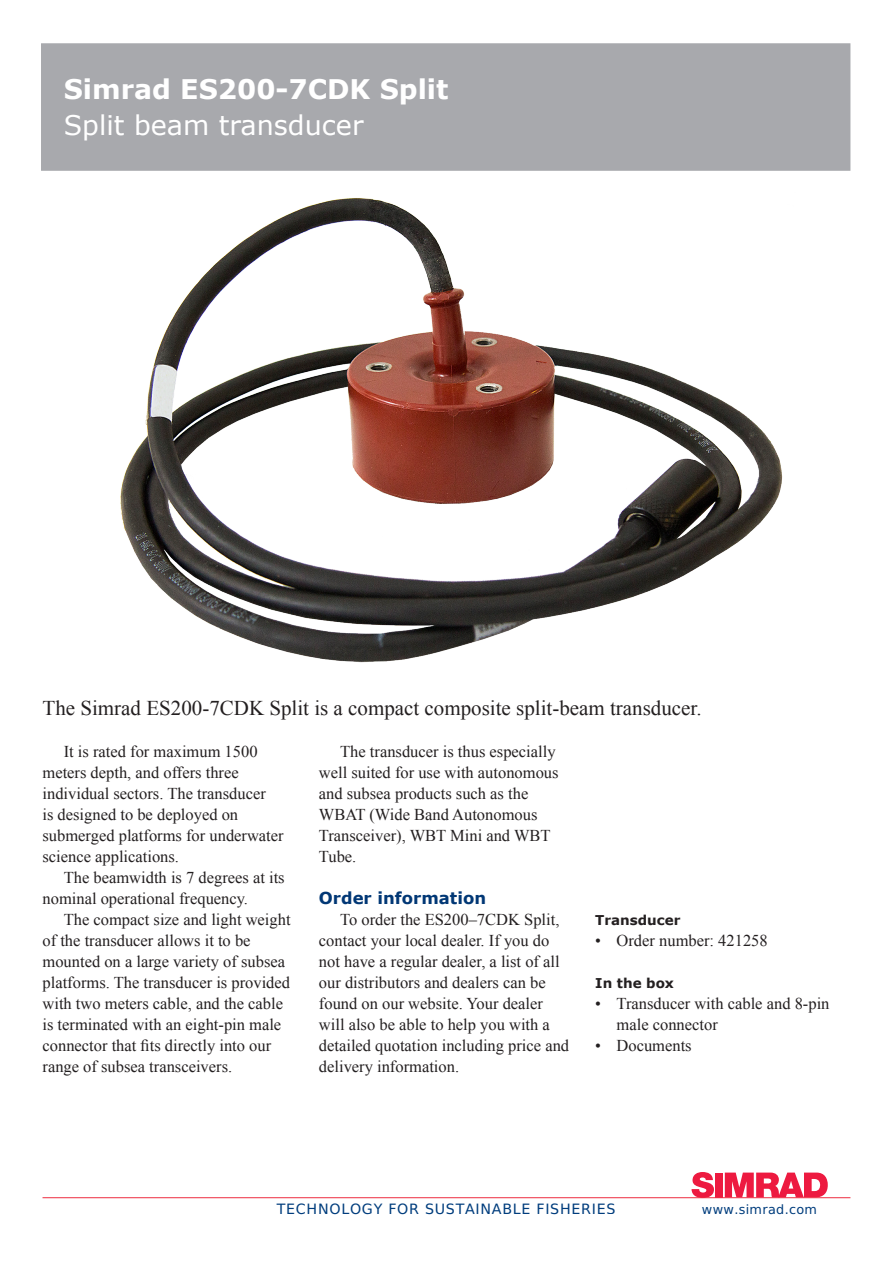
<style>
.page{position:relative;width:893px;height:1263px;background:#fff}
.page>*{position:absolute;margin:0;border:0;box-sizing:border-box;transform-origin:0 0}
.Title01{font:700 27px "Verdana";color:#fff}
.Title02{font:27px "Verdana";color:#fff}
.Normal_large{font:21px "Times New Roman";color:#231f20}
.Bullet{font:16.5px/21px "Times New Roman";color:#231f20}
.Heading01{font:700 16.5px "Verdana";color:#013775}
.t1{font:14.25px "DejaVu Sans";letter-spacing:.05em;color:#013d7d}
.Heading02{font:700 13.5px "Verdana";color:#231f20}
.t2{font:12.9px "DejaVu Sans";letter-spacing:.025em;color:#013d7d}
</style>
<div class="page">
<div style="left:41px;top:43px;width:809px;height:128px;background:#a8a9ad;border:2px solid #a8a9ad"></div>
<img style="left:120px;top:198px;width:663px;height:465px">
<svg style="left:692px;top:1172px;width:22px;height:25px"></svg>
<div style="left:715px;top:1172px;width:7px;height:25px;background:#ed1a40"></div>
<svg style="left:725px;top:1172px;width:103px;height:25px"></svg>
<hr style="left:43px;top:1197px;width:807px;height:1px;background:#ed2c40">
<p class="Title01" style="left:64px;top:70px;width:386px">Simrad ES200-7CDK Split</p>
<p class="Title02" style="left:64px;top:106px;width:301px">Split beam transducer</p>
<p class="Normal_large" style="left:43px;top:693px;width:661px">The Simrad ES200-7CDK Split is a compact composite split-beam transducer.</p>
<p class="Bullet" style="left:43px;top:740px;width:243px;text-indent:21px">It is rated for maximum 1500 meters depth, and offers three individual sectors. The transducer<br>is designed to be deployed on submerged platforms for underwater science applications.</p>
<p class="Bullet" style="left:43px;top:866px;width:244px;text-indent:21px">The beamwidth is 7 degrees at its nominal operational frequency.</p>
<p class="Bullet" style="left:43px;top:908px;width:250px;text-indent:21px">The compact size and light weight of the transducer allows it to be mounted on a large variety of subsea platforms. The transducer is provided with two meters cable, and the cable is terminated with an eight-pin male connector that fits directly into our range of subsea transceivers.</p>
<p class="Bullet" style="left:319px;top:740px;width:241px;text-indent:21px">The transducer is thus especially well suited for use with autonomous and subsea products such as the<br>WBAT (Wide Band Autonomous<br>Transceiver), WBT Mini and WBT<br>Tube.</p>
<p class="Heading01" style="left:319px;top:886px;width:169px">Order information</p>
<p class="Bullet" style="left:319px;top:908px;width:252px;text-indent:21px">To order the ES200–7CDK Split, contact your local dealer. If you do not have a regular dealer, a list of all our distributors and dealers can be found on our website. Your dealer will also be able to help you with a detailed quotation including price and delivery information.</p>
<p class="Heading02" style="left:595px;top:910px;width:87px">Transducer</p>
<p class="Bullet" style="left:595px;top:929px;width:174px">• Order number: 421258</p>
<p class="Heading02" style="left:595px;top:973px;width:80px">In the box</p>
<p class="Bullet" style="left:617px;top:992px;width:214px;text-indent:-21px">• Transducer with cable and 8-pin male connector</p>
<p class="Bullet" style="left:595px;top:1034px;width:98px">• Documents</p>
<p class="t1" style="left:277px;top:1197px;width:340px">TECHNOLOGY FOR SUSTAINABLE FISHERIES</p>
<p class="t2" style="left:702px;top:1199px;width:117px">www.simrad.com</p>
</div>
